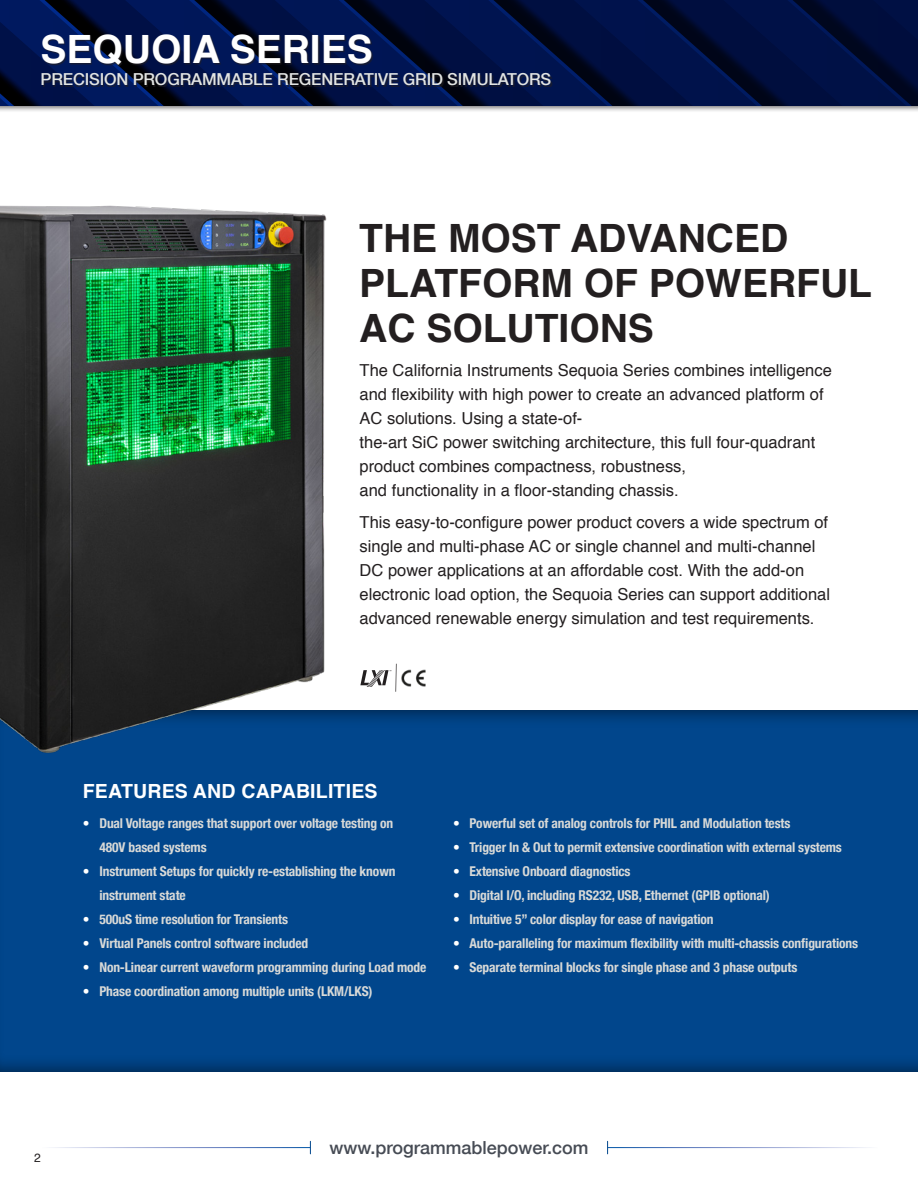
<style>
.page{position:relative;width:918px;height:1188px;background:#fff}
.page>*{position:absolute;margin:0;border:0;box-sizing:border-box;transform-origin:0 0}
.t1{font:700 39px/45px "Helvetica";color:#231f20}
.t2{font:700 39px "Helvetica";color:#fff}
.t3{font:700 19.5px "Helvetica";letter-spacing:.01em;color:#fff}
.t4{font:500 18px "Helvetica Neue";color:#464b54}
.t5{font:16.5px/24px "Helvetica";color:#231f20}
.t6{font:500 16.5px "Helvetica Neue";letter-spacing:-.01em;color:#e2e4e2}
.t7{font:700 condensed 13.5px/24px "Helvetica Neue";letter-spacing:-.01em;color:#d8d9d7}
.t8{font:12px "Helvetica";color:#231f20}
.s1{color:#fff}
</style>
<div class="page">
<div style="left:0;top:0;width:918px;height:112px;background:#231f20;opacity:.6"></div>
<svg style="left:839px;top:0;width:79px;height:105px;background:#000d3a"></svg>
<svg style="left:690px;top:0;width:114px;height:105px;background:#000e3d"></svg>
<svg style="left:540px;top:0;width:114px;height:105px;background:#000f3f"></svg>
<svg style="left:391px;top:0;width:113px;height:105px;background:#001046"></svg>
<svg style="left:0;top:0;width:391px;height:105px;background:#001145"></svg>
<div style="left:43px;top:35px;width:509px;height:52px;background:#231f20;opacity:.6"></div>
<svg style="left:310px;top:1141px;width:1px;height:13px"></svg>
<svg style="left:607px;top:1141px;width:1px;height:13px"></svg>
<div style="left:0;top:705px;width:918px;height:367px;background:#01468c"></div>
<img style="left:0;top:205px;width:336px;height:548px">
<img style="left:402px;top:669px;width:23px;height:18px">
<svg style="left:360px;top:664px;width:37px;height:28px"></svg>
<h1 class="t2" style="left:40px;top:25px;width:334px">SEQUOIA SERIES</h1>
<p class="t6" style="left:40px;top:66px;width:512px">PRECISION PROGRAMMABLE REGENERATIVE GRID SIMULATORS</p>
<p class="t1" style="left:359px;top:220px;width:514px">THE MOST ADVANCED<br>PLATFORM OF POWERFUL<br>AC SOLUTIONS</p>
<p class="t5" style="left:360px;top:358px;width:474px">The California Instruments Sequoia Series combines intelligence and flexibility with high power to create an advanced platform of AC solutions. Using a state-of-<br>the-art SiC power switching architecture, this full four-quadrant product combines compactness, robustness,<br>and functionality in a floor-standing chassis.</p>
<p class="t5" style="left:360px;top:511px;width:472px">This easy-to-configure power product covers a wide spectrum of single and multi-phase AC or single channel and multi-channel DC power applications at an affordable cost. With the add-on electronic load option, the Sequoia Series can support additional advanced renewable energy simulation and test requirements.</p>
<p class="t3" style="left:83px;top:779px;width:296px">FEATURES AND CAPABILITIES</p>
<p class="t7" style="left:99px;top:810px;width:296px;text-indent:-17px"><span class="s1">•</span> Dual Voltage ranges that support over voltage testing on<br>480V based systems</p>
<p class="t7" style="left:99px;top:858px;width:298px;text-indent:-17px"><span class="s1">•</span> Instrument Setups for quickly re-establishing the known instrument state</p>
<p class="t7" style="left:83px;top:906px;width:207px"><span class="s1">•</span> 500uS time resolution for Transients</p>
<p class="t7" style="left:83px;top:930px;width:227px"><span class="s1">•</span> Virtual Panels control software included</p>
<p class="t7" style="left:83px;top:954px;width:345px"><span class="s1">•</span> Non-Linear current waveform programming during Load mode</p>
<p class="t7" style="left:83px;top:978px;width:291px"><span class="s1">•</span> Phase coordination among multiple units (LKM/LKS)</p>
<p class="t7" style="left:453px;top:810px;width:339px"><span class="s1">•</span> Powerful set of analog controls for PHIL and Modulation tests</p>
<p class="t7" style="left:453px;top:834px;width:390px"><span class="s1">•</span> Trigger In &amp; Out to permit extensive coordination with external systems</p>
<p class="t7" style="left:453px;top:858px;width:179px"><span class="s1">•</span> Extensive Onboard diagnostics</p>
<p class="t7" style="left:453px;top:882px;width:318px"><span class="s1">•</span> Digital I/O, including RS232, USB, Ethernet (GPIB optional)</p>
<p class="t7" style="left:453px;top:906px;width:262px"><span class="s1">•</span> Intuitive 5” color display for ease of navigation</p>
<p class="t7" style="left:453px;top:930px;width:407px"><span class="s1">•</span> Auto-paralleling for maximum flexibility with multi-chassis configurations</p>
<p class="t7" style="left:453px;top:954px;width:346px"><span class="s1">•</span> Separate terminal blocks for single phase and 3 phase outputs</p>
<p class="t8" style="left:34px;top:1149px;width:8px">2</p>
<h3 class="t4" style="left:329px;top:1133px;width:261px">www.programmablepower.com</h3>
</div>
